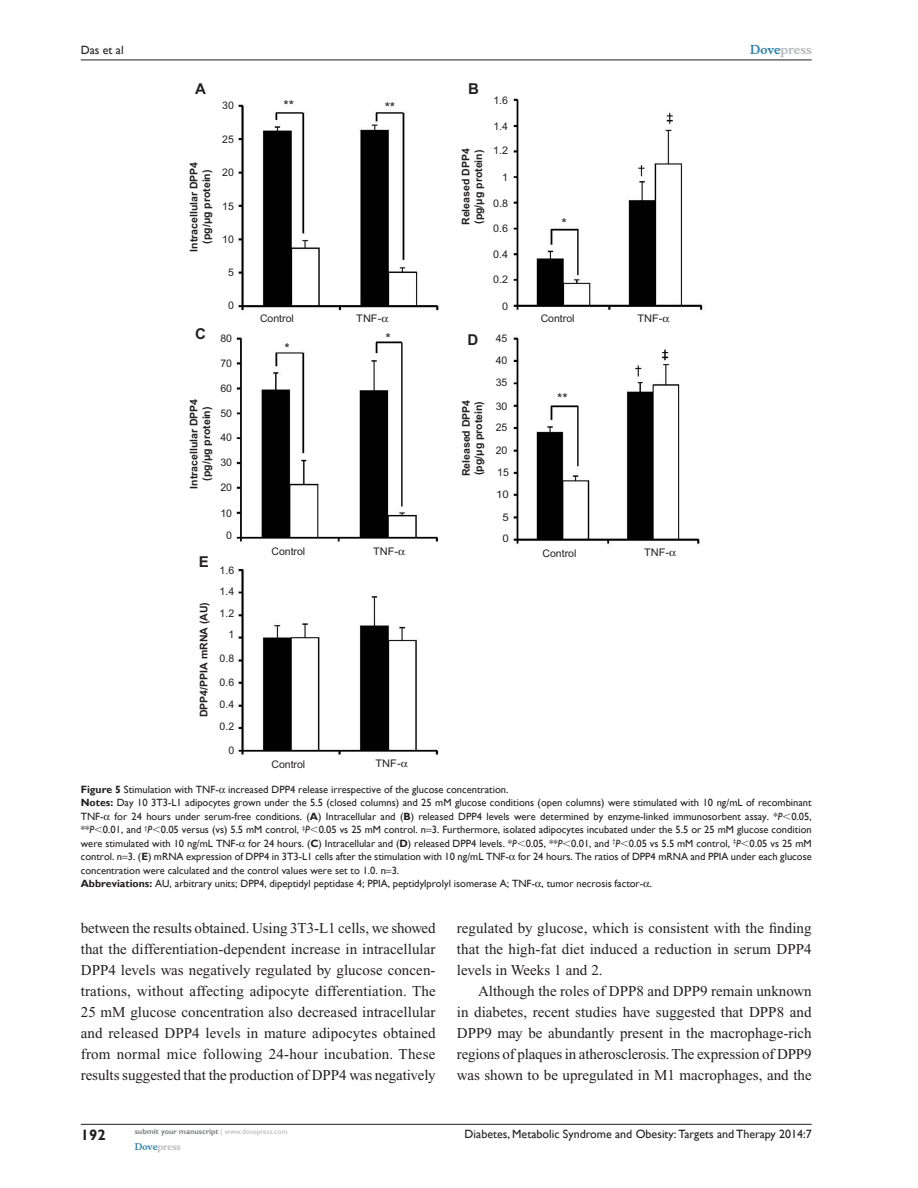
<style>
.page{position:relative;width:918px;height:1188px;background:#fff}
.page>*{position:absolute;margin:0;border:0;box-sizing:border-box;transform-origin:0 0}
.Tx{font:15px/21px "Times New Roman";color:#231f20;text-align:justify}
.t1{font:700 15px "Arial";color:#231f20}
.t2{font:700 15px "Gill Sans";color:#231f20}
.t3{font:13.5px "Arial";color:#231f20}
.t4{font:12px "Gill Sans";color:#231f20}
.t5{font:700 12px "Musee";color:#b8b9bc}
.FC{font:10.5px/13.5px "Gill Sans";color:#231f20;text-align:justify}
.t6{font:700 10.5px/12.6px "Arial";color:#231f20;text-align:center}
.t7{font:10.5px/21.9px "Arial";color:#231f20}
.t8{font:10.5px "Arial";color:#231f20;scale:1.05 1}
.t9{font:10.5px/21.3px "Arial";color:#231f20;scale:1.09 1}
.t10{font:700 9px "Musee";color:#b8b9bc}
.t11{font:700 7.5px "Gill Sans";color:#808285}
.s1{color:#3485ae}
.s2{font-weight:700}
.s3{font-style:italic}
.s4{font-family:"Mathematical Pi One"}
.s5{font-weight:400;color:#b8b9bc}
</style>
<div class="page">
<hr style="left:81px;top:1124px;width:731px;height:1px;background:#231f20">
<hr style="left:81px;top:60px;width:731px;height:1px;background:#231f20">
<img style="left:236px;top:98px;width:467px;height:657px">
<svg style="left:382px;top:317px;width:6px;height:5px"></svg>
<svg style="left:399px;top:550px;width:6px;height:5px"></svg>
<svg style="left:670px;top:551px;width:6px;height:6px"></svg>
<svg style="left:663px;top:316px;width:6px;height:6px"></svg>
<p class="t4" style="left:81px;top:43px;width:44px">Das et al</p>
<p class="t1" style="left:195px;top:80px;width:12px">A</p>
<p class="t1" style="left:468px;top:80px;width:12px">B</p>
<p class="t7" style="left:493px;top:90px;width:16px">1.6</p>
<p class="t7" style="left:493px;top:115px;width:16px">1.4</p>
<p class="t7" style="left:493px;top:140px;width:16px">1.2</p>
<p class="t7" style="left:502px;top:166px;width:7px">1</p>
<p class="t3" style="left:283px;top:97px;width:12px">**</p>
<p class="t3" style="left:385px;top:99px;width:12px">**</p>
<p class="t7" style="left:222px;top:95px;width:13px">30</p>
<p class="t7" style="left:222px;top:128px;width:13px">25</p>
<p class="t6" style="left:460px;top:225px;width:78px;text-align:left;rotate:-90deg">Released DPP4 (pg/µg protein)</p>
<p class="t6" style="left:188px;top:252px;width:91px;rotate:-90deg">Intracellular DPP4 (pg/µg protein)</p>
<p class="t7" style="left:222px;top:162px;width:13px">20</p>
<p class="t7" style="left:222px;top:195px;width:13px">15</p>
<p class="t7" style="left:222px;top:229px;width:13px">10</p>
<p class="t7" style="left:228px;top:261px;width:7px">5</p>
<p class="t7" style="left:228px;top:294px;width:7px">0</p>
<p class="t7" style="left:220px;top:328px;width:13px">80</p>
<p class="t7" style="left:496px;top:328px;width:13px;text-align:justify">45<br>40<br>35</p>
<p class="t7" style="left:496px;top:395px;width:13px">30<br>25</p>
<p class="t7" style="left:496px;top:439px;width:15px">20<br>15</p>
<p class="t9" style="left:503px;top:506px;width:7px">5<br>0</p>
<p class="t7" style="left:493px;top:192px;width:16px">0.8</p>
<p class="t3" style="left:562px;top:215px;width:7px">*</p>
<p class="t7" style="left:493px;top:218px;width:16px">0.6</p>
<p class="t7" style="left:493px;top:243px;width:16px">0.4</p>
<p class="t7" style="left:493px;top:269px;width:16px">0.2</p>
<p class="t7" style="left:502px;top:295px;width:7px">0</p>
<p class="t7" style="left:260px;top:308px;width:35px">Control</p>
<p class="t8" style="left:356px;top:312px;width:25px">TNF-</p>
<p class="t7" style="left:541px;top:307px;width:35px">Control</p>
<p class="t8" style="left:637px;top:312px;width:25px">TNF-</p>
<p class="t1" style="left:195px;top:325px;width:12px">C</p>
<p class="t3" style="left:385px;top:330px;width:7px">*</p>
<p class="t1" style="left:467px;top:331px;width:12px">D</p>
<p class="t3" style="left:285px;top:341px;width:7px">*</p>
<p class="t7" style="left:220px;top:352px;width:13px">70</p>
<p class="t7" style="left:220px;top:378px;width:13px">60</p>
<p class="t7" style="left:220px;top:402px;width:13px">50</p>
<p class="t7" style="left:220px;top:427px;width:13px">40</p>
<p class="t7" style="left:220px;top:452px;width:13px">30</p>
<p class="t7" style="left:220px;top:476px;width:13px">20</p>
<p class="t7" style="left:220px;top:502px;width:13px;line-height:22.5px;text-align:center">10<br>0</p>
<p class="t7" style="left:220px;top:560px;width:16px;line-height:21.1px">1.6<br>1.4</p>
<p class="t7" style="left:220px;top:603px;width:16px;line-height:21px;text-align:right">1.2<br>1</p>
<p class="t7" style="left:220px;top:648px;width:16px">0.8</p>
<p class="t7" style="left:220px;top:671px;width:16px;line-height:22.8px">0.6<br>0.4</p>
<p class="t7" style="left:220px;top:716px;width:16px">0.2</p>
<p class="t7" style="left:228px;top:739px;width:7px">0</p>
<p class="t3" style="left:557px;top:391px;width:12px">**</p>
<p class="t6" style="left:188px;top:489px;width:91px;rotate:-90deg">Intracellular DPP4 (pg/µg protein)</p>
<p class="t6" style="left:460px;top:476px;width:78px;text-align:left;rotate:-90deg">Released DPP4 (pg/µg protein)</p>
<p class="t9" style="left:496px;top:484px;width:13px">10</p>
<p class="t7" style="left:271px;top:541px;width:35px">Control</p>
<p class="t8" style="left:373px;top:545px;width:25px">TNF-</p>
<p class="t7" style="left:543px;top:542px;width:35px">Control</p>
<p class="t8" style="left:644px;top:547px;width:25px">TNF-</p>
<p class="t1" style="left:199px;top:553px;width:12px">E</p>
<p class="t6" style="left:198px;top:717px;width:116px;rotate:-90deg">DPP4/PPIA mRNA (AU)</p>
<p class="t7" style="left:271px;top:753px;width:35px">Control</p>
<p class="t8" style="left:376px;top:758px;width:25px">TNF-</p>
<p class="t5" style="left:750px;top:43px;width:63px"><span class="s1">Dove</span>press</p>
<p class="FC" style="left:81px;top:783px;width:429px"><span class="s2">Figure 5</span> Stimulation with TNF- increased DPP4 release irrespective of the glucose concentration.</p>
<p class="FC" style="left:81px;top:796px;width:732px"><span class="s2">Notes:</span> Day 10 3T3-L1 adipocytes grown under the 5.5 (closed columns) and 25 mM glucose conditions (open columns) were stimulated with 10 ng/mL of recombinant TNF- for 24 hours under serum-free conditions. (<span class="s2">A</span>) Intracellular and (<span class="s2">B</span>) released DPP4 levels were determined by enzyme-linked immunosorbent assay. *<span class="s3">P</span><span class="s4">,</span>0.05, **<span class="s3">P</span><span class="s4">,</span>0.01, and <sup>†</sup><span class="s3">P</span><span class="s4">,</span>0.05 versus (vs) 5.5 mM control, <sup>‡</sup><span class="s3">P</span><span class="s4">,</span>0.05 vs 25 mM control. n 3. Furthermore, isolated adipocytes incubated under the 5.5 or 25 mM glucose condition were stimulated with 10 ng/mL TNF- for 24 hours. (<span class="s2">C</span>) Intracellular and (<span class="s2">D</span>) released DPP4 levels. *<span class="s3">P</span><span class="s4">,</span>0.05, **<span class="s3">P</span><span class="s4">,</span>0.01, and <sup>†</sup><span class="s3">P</span><span class="s4">,</span>0.05 vs 5.5 mM control, <sup>‡</sup><span class="s3">P</span><span class="s4">,</span>0.05 vs 25 mM control. n 3. (<span class="s2">E</span>) mRNA expression of DPP4 in 3T3-L1 cells after the stimulation with 10 ng/mL TNF- for 24 hours. The ratios of DPP4 mRNA and PPIA under each glucose concentration were calculated and the control values were set to 1.0. n 3.</p>
<p class="FC" style="left:81px;top:877px;width:573px"><span class="s2">Abbreviations:</span> AU, arbitrary units; DPP4, dipeptidyl peptidase 4; PPIA, peptidylprolyl isomerase A; TNF- , tumor necrosis factor- .</p>
<p class="Tx" style="left:81px;top:917px;width:356px">between the results obtained. Using 3T3-L1 cells, we showed that the differentiation-dependent increase in intracellular DPP4 levels was negatively regulated by glucose concen&shy;trations, without affecting adipocyte differentiation. The 25 mM glucose concentration also decreased intracellular and released DPP4 levels in mature adipocytes obtained from normal mice following 24-hour incubation. These results suggested that the production of DPP4 was negatively</p>
<p class="Tx" style="left:457px;top:917px;width:356px">regulated by glucose, which is consistent with the finding that the high-fat diet induced a reduction in serum DPP4 levels in Weeks 1 and 2.</p>
<p class="Tx" style="left:457px;top:980px;width:356px;text-indent:21px">Although the roles of DPP8 and DPP9 remain unknown in diabetes, recent studies have suggested that DPP8 and DPP9 may be abundantly present in the macrophage-rich regions of plaques in atherosclerosis. The expression of DPP9 was shown to be upregulated in M1 macrophages, and the</p>
<h1 class="t2" style="left:81px;top:1126px;width:26px">192</h1>
<p class="t11" style="left:135px;top:1127px;width:154px">submit your manuscript <span class="s5">| www.dovepress.com</span></p>
<p class="t10" style="left:135px;top:1141px;width:48px"><span class="s1">Dove</span>press</p>
<p class="t4" style="left:465px;top:1127px;width:349px">Diabetes, Metabolic Syndrome and Obesity: Targets and Therapy 2014:7</p>
</div>
